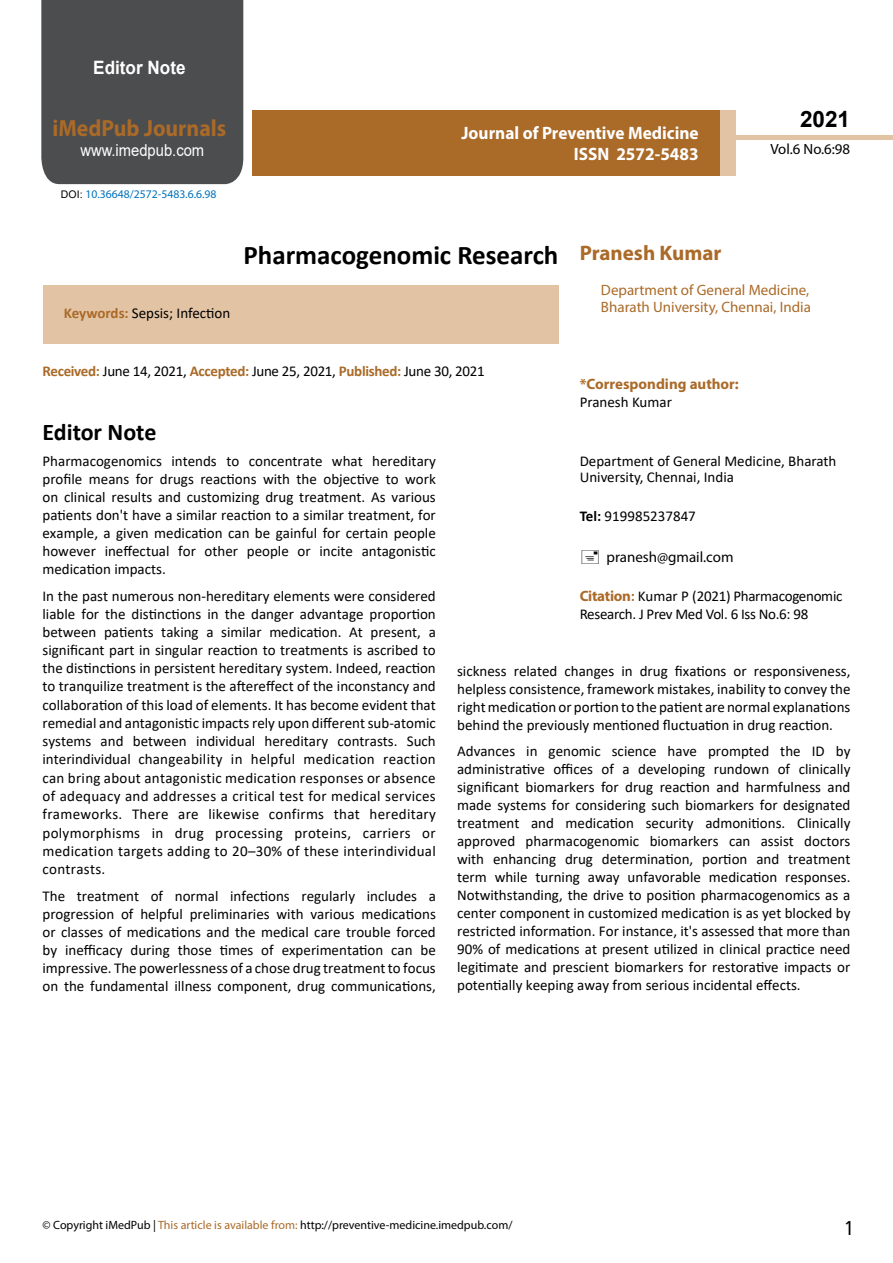
<style>
.page{position:relative;width:893px;height:1263px;background:#fff}
.page>*{position:absolute;margin:0;border:0;box-sizing:border-box;transform-origin:0 0}
.t1{font:700 27px "Calibri";color:#000}
.t2{font:25.5px "Tunga";color:#000}
.t3{font:700 24px "Calibri";color:#000}
.t4{font:700 23.4px "Myriad Pro";color:#aa6a28;scale:.93 1}
.t5{font:700 22.5px "Arial";color:#000}
.t6{font:700 21px "Myriad Pro";color:#aa6a28}
.t7{font:700 18.45px "Arial";color:#fff;scale:.93 1}
.t8{font:700 18px/21.6px "Myriad Pro";color:#fff;text-align:right;scale:.96 1}
.t9{font:16.5px "Arial";color:#fff;scale:.89 1}
.t10{font:15px/18px "Calibri";color:#000;text-align:justify}
.t11{font:15px/18px "Calibri";letter-spacing:-.02em;color:#000}
.t12{font:15px/17.4px "Myriad Pro";color:#aa6a28}
.t13{font:700 15px "Myriad Pro";color:#aa6a28}
.t14{font:15px "Myriad Pro";color:#000}
.t15{font:14.85px "Myriad Pro";color:#000}
.t16{font:12px "Myriad Pro";color:#000}
.t17{font:11.7px "Myriad Pro";color:#0072bc}
.s1{font-family:"Arial";font-size:10.5px;color:#000}
.s2{font-weight:700;color:#aa6a28}
.s3{font-weight:700}
.s4{font-family:"Myriad Pro";font-weight:700;color:#aa6a28}
.s5{color:#aa6a28}
</style>
<div class="page">
<div style="left:252px;top:110px;width:469px;height:66px;background:#aa6a28"></div>
<div style="left:720px;top:110px;width:16px;height:66px;background:#e2c4a4"></div>
<div style="left:41px;top:0;width:202px;height:184px;background:#4c4d4f"></div>
<div style="left:736px;top:135px;width:157px;height:5px;background:#e2c4a4"></div>
<div style="left:43px;top:285px;width:515px;height:59px;background:#e2c4a4"></div>
<p class="t7" style="left:93px;top:54px;width:101px">Editor Note</p>
<h3 class="t4" style="left:52px;top:113px;width:188px">iMedPub Journals</h3>
<p class="t9" style="left:80px;top:139px;width:141px">www.imedpub.com</p>
<p class="t17" style="left:61px;top:187px;width:157px"><span class="s1">DOI:</span> 10.36648/2572-5483.6.6.98</p>
<p class="t8" style="left:461px;top:121px;width:249px">Journal of Preventive Medicine<br>ISSN 2572-5483</p>
<h3 class="t5" style="left:800px;top:104px;width:52px">2021</h3>
<p class="t15" style="left:770px;top:140px;width:81px">Vol.6 No.6:98</p>
<p class="t10" style="left:64px;top:304px;width:168px"><span class="s2">Keywords:</span> Sepsis; Infection</p>
<h1 class="t1" style="left:243px;top:236px;width:316px">Pharmacogenomic Research</h1>
<h3 class="t6" style="left:580px;top:239px;width:143px">Pranesh Kumar</h3>
<p class="t12" style="left:601px;top:280px;width:211px">Department of General Medicine,<br>Bharath University, Chennai, India</p>
<p class="t11" style="left:43px;top:362px;width:444px"><span class="s2">Received:</span> June 14, 2021, <span class="s2">Accepted:</span> June 25, 2021, <span class="s2">Published:</span> June 30, 2021</p>
<p class="t13" style="left:580px;top:374px;width:161px">*Corresponding author:</p>
<p class="t10" style="left:580px;top:392px;width:94px">Pranesh Kumar</p>
<h3 class="t3" style="left:43px;top:415px;width:115px">Editor Note</h3>
<p class="t10" style="left:43px;top:452px;width:395px">Pharmacogenomics intends to concentrate what hereditary profile means for drugs reactions with the objective to work on clinical results and customizing drug treatment. As various patients don't have a similar reaction to a similar treatment, for example, a given medication can be gainful for certain people however ineffectual for other people or incite antagonistic medication impacts.</p>
<p class="t10" style="left:43px;top:586px;width:395px">In the past numerous non-hereditary elements were considered liable for the distinctions in the danger advantage proportion between patients taking a similar medication. At present, a significant part in singular reaction to treatments is ascribed to the distinctions in persistent hereditary system. Indeed, reaction to tranquilize treatment is the aftereffect of the inconstancy and collaboration of this load of elements. It has become evident that remedial and antagonistic impacts rely upon different sub-atomic systems and between individual hereditary contrasts. Such interindividual changeability in helpful medication reaction can bring about antagonistic medication responses or absence of adequacy and addresses a critical test for medical services frameworks. There are likewise confirms that hereditary polymorphisms in drug processing proteins, carriers or medication targets adding to 20–30% of these interindividual contrasts.</p>
<p class="t10" style="left:43px;top:887px;width:395px">The treatment of normal infections regularly includes a progression of helpful preliminaries with various medications or classes of medications and the medical care trouble forced by inefficacy during those times of experimentation can be impressive. The powerlessness of a chose drug treatment to focus on the fundamental illness component, drug communications,</p>
<p class="t10" style="left:580px;top:452px;width:258px;line-height:16.5px">Department of General Medicine, Bharath<br>University, Chennai, India</p>
<p class="t10" style="left:580px;top:507px;width:118px"><span class="s3">Tel:</span> 919985237847</p>
<p class="t14" style="left:606px;top:548px;width:129px">pranesh@gmail.com</p>
<p class="t11" style="left:580px;top:587px;width:264px"><span class="s4">Citation</span><span class="s2">:</span> Kumar P (2021) Pharmacogenomic<br>Research. J Prev Med Vol. 6 Iss No.6: 98</p>
<p class="t10" style="left:457px;top:662px;width:395px">sickness related changes in drug fixations or responsiveness, helpless consistence, framework mistakes, inability to convey the right medication or portion to the patient are normal explanations behind the previously mentioned fluctuation in drug reaction.</p>
<p class="t10" style="left:457px;top:742px;width:395px">Advances in genomic science have prompted the ID by administrative offices of a developing rundown of clinically significant biomarkers for drug reaction and harmfulness and made systems for considering such biomarkers for designated treatment and medication security admonitions. Clinically approved pharmacogenomic biomarkers can assist doctors with enhancing drug determination, portion and treatment term while turning away unfavorable medication responses.<br>Notwithstanding, the drive to position pharmacogenomics as a center component in customized medication is as yet blocked by restricted information. For instance, it's assessed that more than 90% of medications at present utilized in clinical practice need legitimate and prescient biomarkers for restorative impacts or potentially keeping away from serious incidental effects.</p>
<p class="t16" style="left:43px;top:1218px;width:471px">© Copyright iMedPub | <span class="s5">This article is available from:</span> http://preventive-medicine.imedpub.com/</p>
<h2 class="t2" style="left:845px;top:1211px;width:9px">1</h2>
</div>
